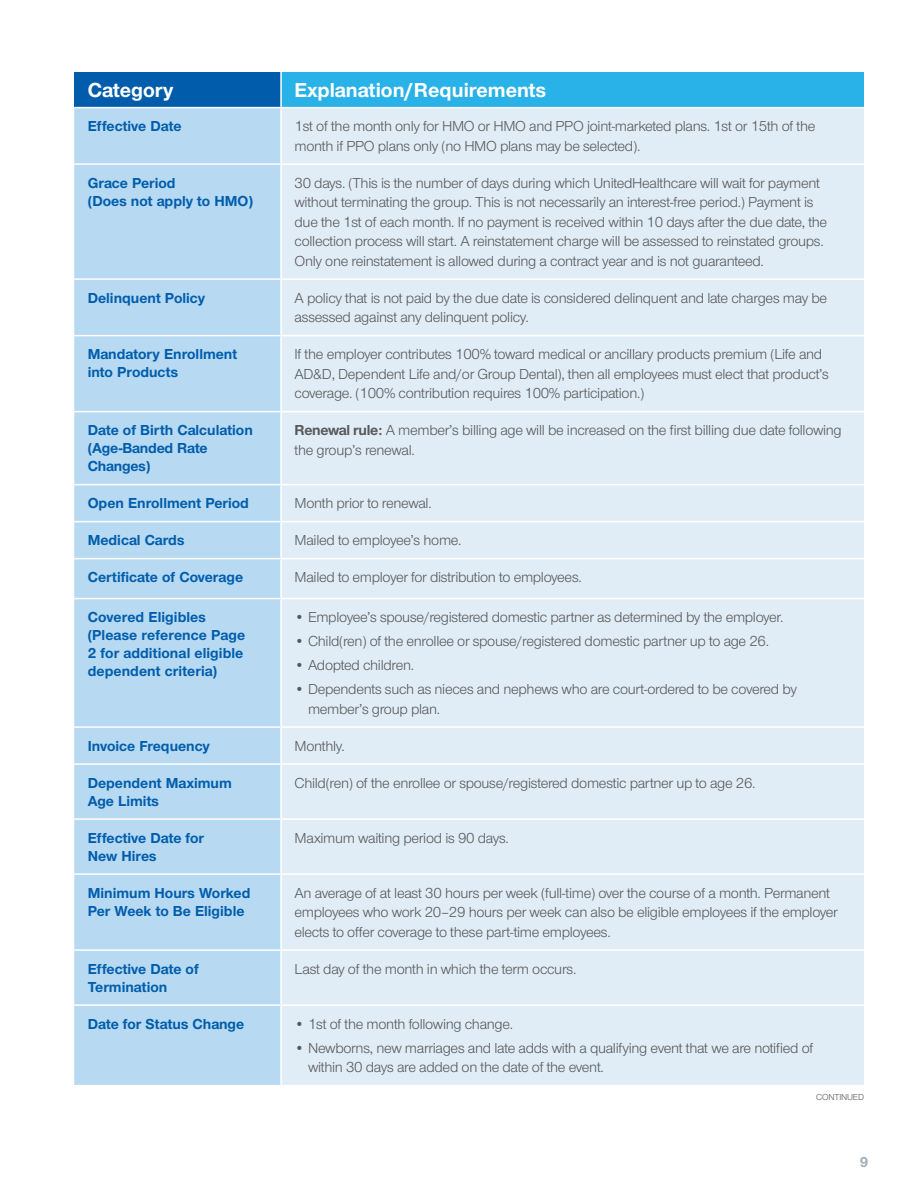
<style>
.page{position:relative;width:918px;height:1188px;background:#fff}
.page>*{position:absolute;margin:0;border:0;box-sizing:border-box;transform-origin:0 0}
.t1{font:700 21px "UHC Sans";color:#fff}
.t2{font:15px/19.5px "UHC Sans";letter-spacing:-.02em;color:#57585a}
.t3{font:700 15px/18px "UHC Sans";color:#015dac}
.t4{font:700 15px "UHC Sans";color:#a2aeb6}
.t5{font:9px "UHC Sans";letter-spacing:-.02em;color:#57585a}
.s1{font-weight:700}
</style>
<div class="page">
<div style="left:74px;top:72px;width:207px;height:36px;background:#015dac"></div>
<div style="left:281px;top:72px;width:583px;height:36px;background:#29b2e7"></div>
<div style="left:74px;top:108px;width:206px;height:977px;background:#b7daf2"></div>
<div style="left:282px;top:108px;width:582px;height:977px;background:#e1edf6"></div>
<hr style="left:74px;top:107px;width:207px;height:1px;background:#fff">
<hr style="left:281px;top:107px;width:583px;height:1px;background:#fff">
<hr style="left:74px;top:163px;width:207px;height:2px;background:#fff">
<hr style="left:281px;top:163px;width:583px;height:2px;background:#fff">
<hr style="left:74px;top:278px;width:207px;height:2px;background:#fff">
<hr style="left:281px;top:278px;width:583px;height:2px;background:#fff">
<hr style="left:280px;top:335px;width:584px;height:1px;background:#fff">
<hr style="left:280px;top:411px;width:584px;height:1px;background:#fff">
<hr style="left:280px;top:484px;width:584px;height:1px;background:#fff">
<hr style="left:280px;top:521px;width:584px;height:1px;background:#fff">
<hr style="left:280px;top:558px;width:584px;height:1px;background:#fff">
<hr style="left:280px;top:598px;width:584px;height:1px;background:#fff">
<hr style="left:280px;top:726px;width:584px;height:2px;background:#fff">
<hr style="left:74px;top:763px;width:207px;height:2px;background:#fff">
<hr style="left:281px;top:763px;width:583px;height:2px;background:#fff">
<hr style="left:280px;top:818px;width:584px;height:2px;background:#fff">
<hr style="left:280px;top:873px;width:584px;height:2px;background:#fff">
<hr style="left:280px;top:949px;width:584px;height:2px;background:#fff">
<hr style="left:280px;top:1004px;width:584px;height:2px;background:#fff">
<hr style="left:74px;top:335px;width:206px;height:1px;background:#fff">
<hr style="left:74px;top:411px;width:206px;height:1px;background:#fff">
<hr style="left:74px;top:484px;width:206px;height:1px;background:#fff">
<hr style="left:74px;top:521px;width:206px;height:1px;background:#fff">
<hr style="left:74px;top:558px;width:206px;height:1px;background:#fff">
<hr style="left:74px;top:598px;width:206px;height:1px;background:#fff">
<hr style="left:74px;top:726px;width:206px;height:2px;background:#fff">
<hr style="left:74px;top:818px;width:206px;height:2px;background:#fff">
<hr style="left:74px;top:873px;width:206px;height:2px;background:#fff">
<hr style="left:74px;top:949px;width:206px;height:2px;background:#fff">
<hr style="left:74px;top:1004px;width:206px;height:2px;background:#fff">
<hr style="left:280px;top:72px;width:2px;height:35px;background:#fff">
<h1 class="t1" style="left:88px;top:76px;width:87px">Category</h1>
<h1 class="t1" style="left:295px;top:76px;width:253px">Explanation/Requirements</h1>
<p class="t3" style="left:88px;top:117px;width:95px">Effective Date</p>
<p class="t2" style="left:295px;top:116px;width:522px">1st of the month only for HMO or HMO and PPO joint-marketed plans. 1st or 15th of the month if PPO plans only (no HMO plans may be selected).</p>
<p class="t3" style="left:88px;top:173px;width:167px">Grace Period<br>(Does not apply to HMO)</p>
<p class="t2" style="left:295px;top:172px;width:534px">30 days. (This is the number of days during which UnitedHealthcare will wait for payment without terminating the group. This is not necessarily an interest-free period.) Payment is due the 1st of each month. If no payment is received within 10 days after the due date, the collection process will start. A reinstatement charge will be assessed to reinstated groups.<br>Only one reinstatement is allowed during a contract year and is not guaranteed.</p>
<p class="t3" style="left:88px;top:288px;width:119px">Delinquent Policy</p>
<p class="t2" style="left:295px;top:287px;width:534px">A policy that is not paid by the due date is considered delinquent and late charges may be assessed against any delinquent policy.</p>
<p class="t3" style="left:88px;top:345px;width:151px">Mandatory Enrollment into Products</p>
<p class="t2" style="left:295px;top:344px;width:536px">If the employer contributes 100% toward medical or ancillary products premium (Life and<br>AD&amp;D, Dependent Life and/or Group Dental), then all employees must elect that product’s coverage. (100% contribution requires 100% participation.)</p>
<p class="t3" style="left:88px;top:421px;width:167px">Date of Birth Calculation (Age-Banded Rate<br>Changes)</p>
<p class="t2" style="left:295px;top:420px;width:549px"><span class="s1">Renewal rule:</span> A member’s billing age will be increased on the first billing due date following the group’s renewal.</p>
<p class="t3" style="left:88px;top:494px;width:163px">Open Enrollment Period</p>
<p class="t2" style="left:295px;top:493px;width:139px">Month prior to renewal.</p>
<p class="t3" style="left:88px;top:531px;width:98px">Medical Cards</p>
<p class="t2" style="left:295px;top:530px;width:168px">Mailed to employee’s home.</p>
<p class="t3" style="left:88px;top:568px;width:157px">Certificate of Coverage</p>
<p class="t2" style="left:295px;top:567px;width:289px">Mailed to employer for distribution to employees.</p>
<p class="t3" style="left:88px;top:608px;width:159px">Covered Eligibles (Please reference Page<br>2 for additional eligible dependent criteria)</p>
<p class="t2" style="left:295px;top:607px;width:490px">• Employee’s spouse/registered domestic partner as determined by the employer.</p>
<p class="t2" style="left:295px;top:631px;width:476px">• Child(ren) of the enrollee or spouse/registered domestic partner up to age 26.</p>
<p class="t2" style="left:295px;top:655px;width:121px">• Adopted children.</p>
<p class="t2" style="left:308px;top:679px;width:490px;text-indent:-14px">• Dependents such as nieces and nephews who are court-ordered to be covered by member’s group plan.</p>
<p class="t3" style="left:88px;top:736px;width:124px">Invoice Frequency</p>
<p class="t2" style="left:295px;top:735px;width:52px">Monthly.</p>
<p class="t3" style="left:88px;top:773px;width:146px">Dependent Maximum<br>Age Limits</p>
<p class="t2" style="left:295px;top:772px;width:463px">Child(ren) of the enrollee or spouse/registered domestic partner up to age 26.</p>
<p class="t3" style="left:88px;top:828px;width:118px">Effective Date for<br>New Hires</p>
<p class="t2" style="left:295px;top:827px;width:216px">Maximum waiting period is 90 days.</p>
<p class="t3" style="left:88px;top:883px;width:164px">Minimum Hours Worked<br>Per Week to Be Eligible</p>
<p class="t2" style="left:295px;top:882px;width:545px">An average of at least 30 hours per week (full-time) over the course of a month. Permanent employees who work 20–29 hours per week can also be eligible employees if the employer elects to offer coverage to these part-time employees.</p>
<p class="t3" style="left:88px;top:959px;width:113px">Effective Date of<br>Termination</p>
<p class="t2" style="left:295px;top:958px;width:283px">Last day of the month in which the term occurs.</p>
<p class="t3" style="left:88px;top:1014px;width:158px">Date for Status Change</p>
<p class="t2" style="left:295px;top:1013px;width:220px">• 1st of the month following change.</p>
<p class="t2" style="left:308px;top:1037px;width:507px;text-indent:-14px">• Newborns, new marriages and late adds with a qualifying event that we are notified of within 30 days are added on the date of the event.</p>
<p class="t5" style="left:816px;top:1092px;width:49px">CONTINUED</p>
<p class="t4" style="left:860px;top:1152px;width:10px">9</p>
</div>
